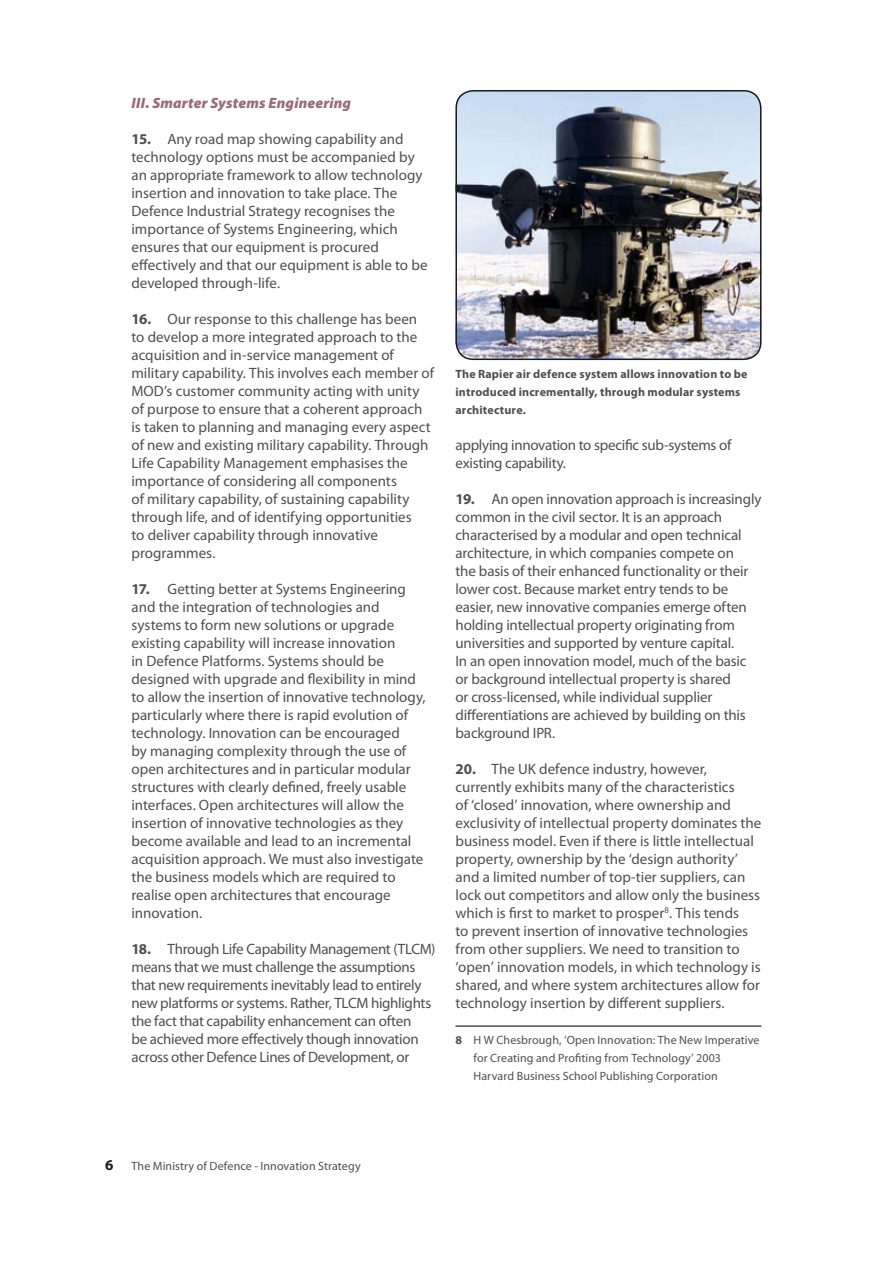
<style>
.page{position:relative;width:893px;height:1263px;background:#fff}
.page>*{position:absolute;margin:0;border:0;box-sizing:border-box;transform-origin:0 0}
.t1{font:15px/18px "Myriad Pro";letter-spacing:-.005em;color:#504e53}
.t2{font:italic 900 15px "Myriad Pro";letter-spacing:.01em;color:#9a6e77}
.t3{font:12px/18px "Myriad Pro";letter-spacing:.01em;color:#504e53}
.t4{font:700 12px/18px "Myriad Pro";letter-spacing:.015em;color:#504e53}
.s1{font-weight:700}
.s2{font-weight:700;font-size:15px;color:#1b1c20}
</style>
<div class="page">
<hr style="left:455px;top:1025px;width:306px;height:2px;background:#504e53">
<img style="left:458px;top:90px;width:303px;height:270px">
<div style="left:455px;top:90px;width:306px;height:270px;border:2px solid #1b1c20;border-radius:17px"></div>
<p class="t2" style="left:131px;top:93px;width:221px">III. Smarter Systems Engineering</p>
<p class="t1" style="left:131px;top:130px;width:298px"><span class="s1">15.</span> Any road map showing capability and technology options must be accompanied by an appropriate framework to allow technology insertion and innovation to take place. The Defence Industrial Strategy recognises the importance of Systems Engineering, which ensures that our equipment is procured effectively and that our equipment is able to be developed through-life.</p>
<p class="t1" style="left:131px;top:310px;width:304px"><span class="s1">16.</span> Our response to this challenge has been<br>to develop a more integrated approach to the acquisition and in-service management of military capability. This involves each member of MOD’s customer community acting with unity of purpose to ensure that a coherent approach is taken to planning and managing every aspect of new and existing military capability. Through Life Capability Management emphasises the importance of considering all components<br>of military capability, of sustaining capability through life, and of identifying opportunities<br>to deliver capability through innovative programmes.</p>
<p class="t1" style="left:131px;top:580px;width:296px"><span class="s1">17.</span> Getting better at Systems Engineering and the integration of technologies and systems to form new solutions or upgrade existing capability will increase innovation<br>in Defence Platforms. Systems should be designed with upgrade and flexibility in mind to allow the insertion of innovative technology, particularly where there is rapid evolution of technology. Innovation can be encouraged<br>by managing complexity through the use of open architectures and in particular modular structures with clearly defined, freely usable interfaces. Open architectures will allow the insertion of innovative technologies as they become available and lead to an incremental acquisition approach. We must also investigate the business models which are required to realise open architectures that encourage innovation.</p>
<p class="t1" style="left:131px;top:940px;width:306px"><span class="s1">18.</span> Through Life Capability Management (TLCM) means that we must challenge the assumptions that new requirements inevitably lead to entirely new platforms or systems. Rather, TLCM highlights the fact that capability enhancement can often<br>be achieved more effectively though innovation across other Defence Lines of Development, or</p>
<p class="t4" style="left:455px;top:365px;width:293px">The Rapier air defence system allows innovation to be introduced incrementally, through modular systems architecture.</p>
<p class="t1" style="left:455px;top:436px;width:277px">applying innovation to specific sub-systems of existing capability.</p>
<p class="t1" style="left:455px;top:490px;width:307px"><span class="s1">19.</span> An open innovation approach is increasingly common in the civil sector. It is an approach characterised by a modular and open technical architecture, in which companies compete on<br>the basis of their enhanced functionality or their lower cost. Because market entry tends to be easier, new innovative companies emerge often holding intellectual property originating from universities and supported by venture capital.<br>In an open innovation model, much of the basic or background intellectual property is shared<br>or cross-licensed, while individual supplier differentiations are achieved by building on this background IPR.</p>
<p class="t1" style="left:455px;top:760px;width:307px"><span class="s1">20.</span> The UK defence industry, however, currently exhibits many of the characteristics<br>of ‘closed’ innovation, where ownership and exclusivity of intellectual property dominates the business model. Even if there is little intellectual property, ownership by the ‘design authority’ and a limited number of top-tier suppliers, can lock out competitors and allow only the business which is first to market to prosper<sup>8</sup>. This tends<br>to prevent insertion of innovative technologies from other suppliers. We need to transition to ‘open’ innovation models, in which technology is shared, and where system architectures allow for technology insertion by different suppliers.</p>
<p class="t3" style="left:473px;top:1031px;width:288px;text-indent:-18px"><span class="s1">8</span> H W Chesbrough, ‘Open Innovation: The New Imperative for Creating and Profiting from Technology’ 2003<br>Harvard Business School Publishing Corporation</p>
<p class="t3" style="left:105px;top:1157px;width:257px"><span class="s2">6</span> The Ministry of Defence - Innovation Strategy</p>
</div>
